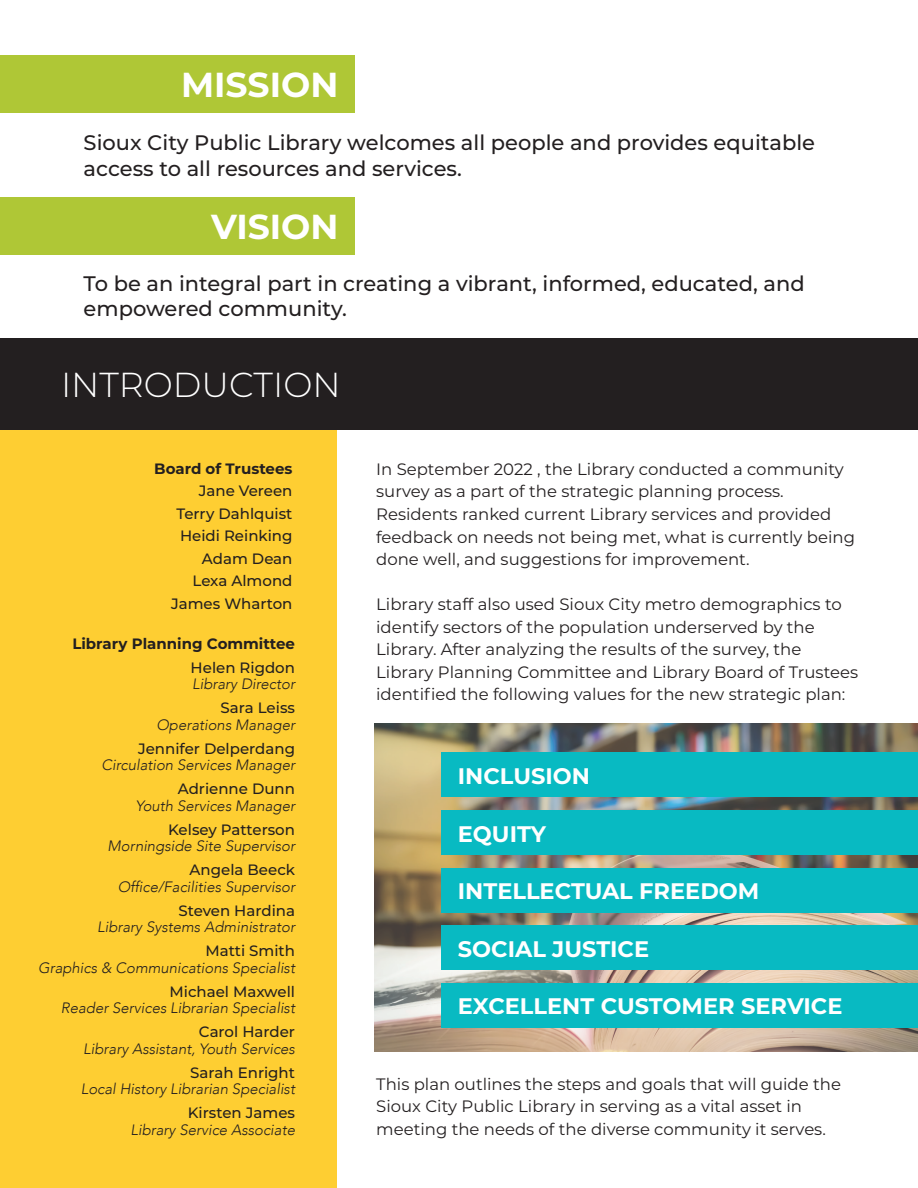
<style>
.page{position:relative;width:918px;height:1188px;background:#fff}
.page>*{position:absolute;margin:0;border:0;box-sizing:border-box;transform-origin:0 0}
.t1{font:700 34.65px "Montserrat";color:#fff}
.t2{font:300 34.65px "Montserrat";color:#fff}
.t3{font:700 22.5px "Montserrat";color:#fff}
.t4{font:500 21px/25.5px "Montserrat";color:#231f20}
.t5{font:16.5px/22.5px "Montserrat";color:#231f20}
.t6{font:italic 300 15px "Avenir";color:#231f20}
.t7{font:500 15px/22.5px "Montserrat";color:#231f20;text-align:right}
.t8{font:700 15px "Montserrat";color:#231f20}
</style>
<div class="page">
<img style="left:374px;top:724px;width:544px;height:328px">
<div style="left:0;top:371px;width:336px;height:817px;background:#fece32"></div>
<div style="left:0;top:339px;width:918px;height:91px;background:#231f20"></div>
<div style="left:0;top:55px;width:354px;height:58px;background:#afc736"></div>
<div style="left:0;top:197px;width:354px;height:58px;background:#afc736"></div>
<div style="left:441px;top:752px;width:477px;height:45px;background:#08bac2"></div>
<div style="left:441px;top:810px;width:477px;height:45px;background:#08bac2"></div>
<div style="left:441px;top:868px;width:477px;height:44px;background:#08bac2"></div>
<div style="left:441px;top:925px;width:477px;height:45px;background:#08bac2"></div>
<div style="left:441px;top:983px;width:477px;height:45px;background:#08bac2"></div>
<h1 class="t1" style="left:181px;top:60px;width:159px">MISSION</h1>
<p class="t4" style="left:84px;top:129px;width:733px">Sioux City Public Library welcomes all people and provides equitable access to all resources and services.</p>
<h1 class="t1" style="left:211px;top:201px;width:129px">VISION</h1>
<p class="t4" style="left:84px;top:269px;width:723px">To be an integral part in creating a vibrant, informed, educated, and empowered community.</p>
<h1 class="t2" style="left:61px;top:361px;width:281px">INTRODUCTION</h1>
<p class="t8" style="left:154px;top:458px;width:140px">Board of Trustees</p>
<p class="t7" style="left:171px;top:479px;width:123px">Jane Vereen<br>Terry Dahlquist<br>Heidi Reinking<br>Adam Dean<br>Lexa Almond<br>James Wharton</p>
<p class="t8" style="left:72px;top:633px;width:224px">Library Planning Committee</p>
<p class="t7" style="left:191px;top:656px;width:106px">Helen Rigdon</p>
<p class="t6" style="left:192px;top:675px;width:104px">Library Director</p>
<p class="t7" style="left:221px;top:696px;width:76px">Sara Leiss</p>
<p class="t6" style="left:156px;top:716px;width:140px">Operations Manager</p>
<p class="t7" style="left:138px;top:737px;width:158px">Jennifer Delperdang</p>
<p class="t6" style="left:102px;top:756px;width:195px">Circulation Services Manager</p>
<p class="t7" style="left:178px;top:777px;width:119px">Adrienne Dunn</p>
<p class="t6" style="left:136px;top:797px;width:161px">Youth Services Manager</p>
<p class="t7" style="left:168px;top:818px;width:128px">Kelsey Patterson</p>
<p class="t6" style="left:107px;top:837px;width:189px">Morningside Site Supervisor</p>
<p class="t7" style="left:190px;top:858px;width:107px">Angela Beeck</p>
<p class="t6" style="left:118px;top:878px;width:179px">Office/Facilities Supervisor</p>
<p class="t7" style="left:178px;top:899px;width:118px">Steven Hardina</p>
<p class="t6" style="left:97px;top:918px;width:199px">Library Systems Administrator</p>
<p class="t7" style="left:206px;top:939px;width:91px">Matti Smith</p>
<p class="t6" style="left:38px;top:959px;width:259px">Graphics &amp; Communications Specialist</p>
<p class="t7" style="left:170px;top:980px;width:127px">Michael Maxwell</p>
<p class="t6" style="left:61px;top:999px;width:236px">Reader Services Librarian Specialist</p>
<p class="t7" style="left:199px;top:1020px;width:98px">Carol Harder</p>
<p class="t6" style="left:83px;top:1040px;width:213px">Library Assistant, Youth Services</p>
<p class="t7" style="left:190px;top:1061px;width:106px">Sarah Enright</p>
<p class="t6" style="left:81px;top:1080px;width:216px">Local History Librarian Specialist</p>
<p class="t7" style="left:188px;top:1101px;width:109px">Kirsten James</p>
<p class="t6" style="left:131px;top:1121px;width:166px">Library Service Associate</p>
<p class="t5" style="left:376px;top:457px;width:480px">In September 2022 , the Library conducted a community survey as a part of the strategic planning process.<br>Residents ranked current Library services and provided feedback on needs not being met, what is currently being done well, and suggestions for improvement.</p>
<p class="t5" style="left:376px;top:592px;width:483px">Library staff also used Sioux City metro demographics to identify sectors of the population underserved by the Library. After analyzing the results of the survey, the Library Planning Committee and Library Board of Trustees identified the following values for the new strategic plan:</p>
<h2 class="t3" style="left:458px;top:760px;width:134px">INCLUSION</h2>
<h2 class="t3" style="left:458px;top:817px;width:89px">EQUITY</h2>
<h2 class="t3" style="left:458px;top:875px;width:303px">INTELLECTUAL FREEDOM</h2>
<h2 class="t3" style="left:458px;top:933px;width:193px">SOCIAL JUSTICE</h2>
<h2 class="t3" style="left:458px;top:990px;width:386px">EXCELLENT CUSTOMER SERVICE</h2>
<p class="t5" style="left:376px;top:1072px;width:466px">This plan outlines the steps and goals that will guide the<br>Sioux City Public Library in serving as a vital asset in meeting the needs of the diverse community it serves.</p>
</div>
